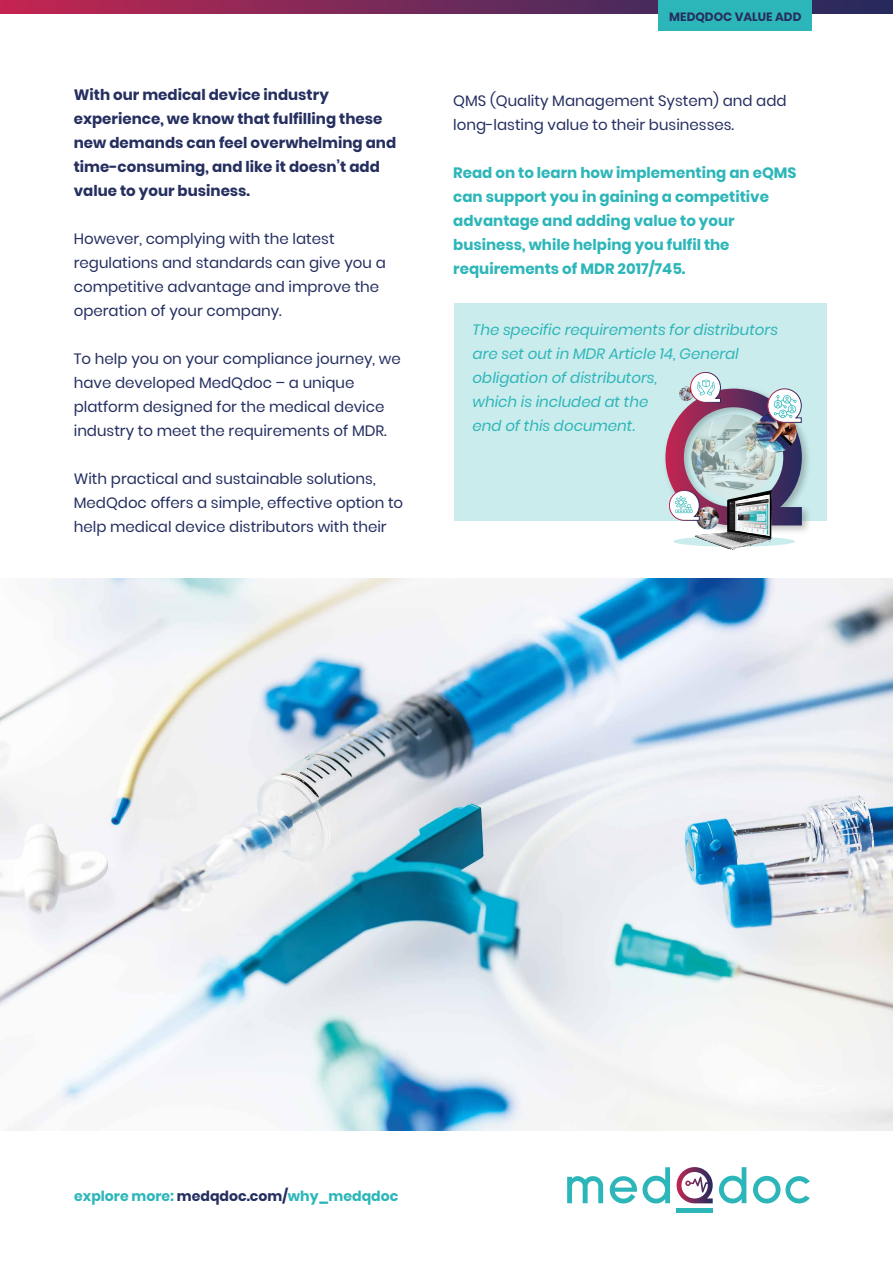
<style>
.page{position:relative;width:893px;height:1263px;background:#fff}
.page>*{position:absolute;margin:0;border:0;box-sizing:border-box;transform-origin:0 0}
.t1{font:15px/24px "Poppins";color:#252f60}
.t2{font:700 15px/24px "Poppins";color:#2db6b9}
.t3{font:700 15px/24px "Poppins";color:#252f60}
.t4{font:italic 15px/24px "Poppins";color:#2db6b9}
.t5{font:700 14.1px "Poppins";color:#2db6b9}
.t6{font:700 12px "Poppins";color:#252f60}
.s1{color:#252f60}
</style>
<div class="page">
<img style="left:1px;top:578px;width:892px;height:552px">
<svg style="left:1px;top:1px;width:891px;height:12px;background:#7a2857"></svg>
<svg style="left:677px;top:1167px;width:36px;height:36px"></svg>
<svg style="left:567px;top:1176px;width:36px;height:27px"></svg>
<svg style="left:610px;top:1167px;width:60px;height:36px"></svg>
<div style="left:676px;top:1208px;width:37px;height:5px;background:#2db6b9"></div>
<svg style="left:719px;top:1167px;width:27px;height:36px"></svg>
<svg style="left:753px;top:1176px;width:57px;height:27px"></svg>
<div style="left:658px;top:1px;width:153px;height:30px;background:#2db6b9"></div>
<div style="left:454px;top:303px;width:372px;height:218px;background:#cbeced"></div>
<img style="left:665px;top:372px;width:137px;height:178px">
<p class="t3" style="left:74px;top:83px;width:324px">With our medical device industry experience, we know that fulfilling these new demands can feel overwhelming and time-consuming, and like it doesn’t add value to your business.</p>
<p class="t1" style="left:74px;top:227px;width:314px">However, complying with the latest regulations and standards can give you a competitive advantage and improve the operation of your company.</p>
<p class="t1" style="left:74px;top:347px;width:329px">To help you on your compliance journey, we have developed MedQdoc – a unique platform designed for the medical device industry to meet the requirements of MDR.</p>
<p class="t1" style="left:74px;top:467px;width:331px">With practical and sustainable solutions,<br>MedQdoc offers a simple, effective option to help medical device distributors with their</p>
<p class="t6" style="left:669px;top:10px;width:134px">MEDQDOC VALUE ADD</p>
<p class="t1" style="left:453px;top:89px;width:335px">QMS (Quality Management System) and add long-lasting value to their businesses.</p>
<p class="t2" style="left:453px;top:161px;width:345px">Read on to learn how implementing an eQMS can support you in gaining a competitive advantage and adding value to your business, while helping you fulfil the requirements of MDR 2017/745.</p>
<p class="t4" style="left:473px;top:318px;width:307px">The specific requirements for distributors are set out in MDR Article 14, General obligation of distributors,<br>which is included at the<br>end of this document.</p>
<p class="t5" style="left:74px;top:1188px;width:326px">explore more: <span class="s1">medqdoc.com/</span>why_medqdoc</p>
</div>
